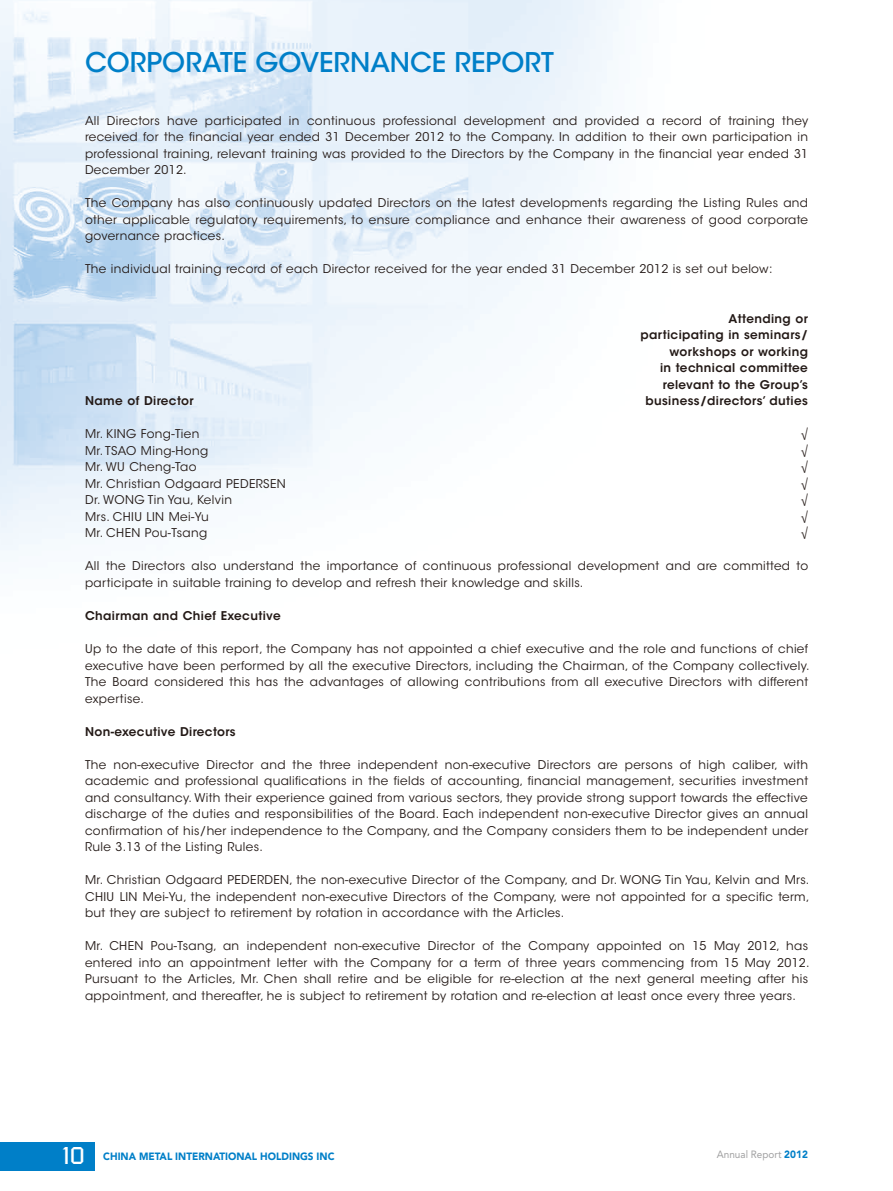
<style>
.page{position:relative;width:893px;height:1191px;background:#fff}
.page>*{position:absolute;margin:0;border:0;box-sizing:border-box;transform-origin:0 0}
.t1{font:500 27px "ITC Avant Garde Std";color:#007fc8}
.t2{font:24px "Russell Square Std";color:#fff}
.t3{font:12px/16.5px "ITC Avant Garde Std";letter-spacing:.03em;color:#231916;text-align:justify}
.t4{font:600 12px/16.5px "ITC Avant Garde Std";letter-spacing:.03em;color:#231916;text-align:right}
.t5{font:900 10.5px "Avenir LT Std";color:#007fc8;scale:.95 1}
.t6{font:10.5px "Avenir LT Std";color:#a0a0a1;scale:.95 1}
.s1{font-weight:900;color:#007fc8}
</style>
<div class="page">
<img style="left:0;top:0;width:625px;height:551px">
<div style="left:0;top:1142px;width:94px;height:28px;background:#007fc8"></div>
<h1 class="t1" style="left:85px;top:45px;width:470px">CORPORATE GOVERNANCE REPORT</h1>
<p class="t3" style="left:85px;top:112px;width:725px">All Directors have participated in continuous professional development and provided a record of training they received for the financial year ended 31 December 2012 to the Company. In addition to their own participation in professional training, relevant training was provided to the Directors by the Company in the financial year ended 31<br>December 2012.</p>
<p class="t3" style="left:85px;top:195px;width:725px">The Company has also continuously updated Directors on the latest developments regarding the Listing Rules and other applicable regulatory requirements, to ensure compliance and enhance their awareness of good corporate governance practices.</p>
<p class="t3" style="left:85px;top:261px;width:689px">The individual training record of each Director received for the year ended 31 December 2012 is set out below:</p>
<p class="t4" style="left:640px;top:310px;width:169px">Attending or<br>participating in seminars/ workshops or working<br>in technical committee relevant to the Group’s</p>
<p class="t4" style="left:85px;top:393px;width:110px">Name of Director</p>
<p class="t4" style="left:645px;top:393px;width:164px">business/directors’ duties</p>
<p class="t3" style="left:85px;top:426px;width:116px">Mr. KING Fong-Tien</p>
<p class="t3" style="left:801px;top:426px;width:9px">√</p>
<p class="t3" style="left:85px;top:442px;width:29px">Mr. TSAO</p>
<p class="t3" style="left:141px;top:442px;width:69px">Ming-Hong</p>
<p class="t3" style="left:801px;top:442px;width:9px">√</p>
<p class="t3" style="left:85px;top:459px;width:113px">Mr. WU Cheng-Tao</p>
<p class="t3" style="left:801px;top:459px;width:9px">√</p>
<p class="t3" style="left:85px;top:475px;width:171px">Mr. Christian Odgaard PEDERSEN</p>
<p class="t3" style="left:801px;top:475px;width:9px">√</p>
<p class="t3" style="left:85px;top:492px;width:30px">Dr. WONG</p>
<p class="t3" style="left:148px;top:492px;width:86px">Tin Yau, Kelvin</p>
<p class="t3" style="left:801px;top:492px;width:9px">√</p>
<p class="t3" style="left:85px;top:508px;width:125px">Mrs. CHIU LIN Mei-Yu</p>
<p class="t3" style="left:801px;top:508px;width:9px">√</p>
<p class="t3" style="left:85px;top:525px;width:40px">Mr. CHEN</p>
<p class="t3" style="left:145px;top:525px;width:64px">Pou-Tsang</p>
<p class="t3" style="left:801px;top:525px;width:9px">√</p>
<p class="t3" style="left:85px;top:558px;width:724px">All the Directors also understand the importance of continuous professional development and are committed to participate in suitable training to develop and refresh their knowledge and skills.</p>
<p class="t4" style="left:85px;top:607px;width:197px">Chairman and Chief Executive</p>
<p class="t3" style="left:85px;top:640px;width:726px;text-align:left">Up to the date of this report, the Company has not appointed a chief executive and the role and functions of chief executive have been performed by all the executive Directors, including the Chairman, of the Company collectively.<br>The Board considered this has the advantages of allowing contributions from all executive Directors with different expertise.</p>
<p class="t4" style="left:85px;top:723px;width:152px">Non-executive Directors</p>
<p class="t3" style="left:85px;top:756px;width:725px">The non-executive Director and the three independent non-executive Directors are persons of high caliber, with academic and professional qualifications in the fields of accounting, financial management, securities investment and consultancy. With their experience gained from various sectors, they provide strong support towards the effective discharge of the duties and responsibilities of the Board. Each independent non-executive Director gives an annual confirmation of his/her independence to the Company, and the Company considers them to be independent under Rule 3.13 of the Listing Rules.</p>
<p class="t3" style="left:85px;top:871px;width:547px">Mr. Christian Odgaard PE DERDEN, the non-executive Director of the Company, and Dr. WONG</p>
<p class="t3" style="left:85px;top:871px;width:726px;text-indent:580px">Tin Yau, Kelvin and Mrs.<br>CHIU LIN Mei-Yu, the independent non-executive Directors of the Company, were not appointed for a specific term, but they are subject to retirement by rotation in accordance with the Articles.</p>
<p class="t3" style="left:85px;top:937px;width:43px">Mr. CHEN</p>
<p class="t3" style="left:85px;top:937px;width:726px;text-align:left;text-indent:66px">Pou-Tsang, an independent non-executive Director of the Company appointed on 15 May 2012, has entered into an appointment letter with the Company for a term of three years commencing from 15 May 2012.<br>Pursuant to the Articles, Mr. Chen shall retire and be eligible for re-election at the next general meeting after his appointment, and thereafter, he is subject to retirement by rotation and re-election at least once every three years.</p>
<h2 class="t2" style="left:63px;top:1141px;width:24px">10</h2>
<p class="t5" style="left:103px;top:1149px;width:245px">CHINA METAL INTERNATIONAL HOLDINGS INC</p>
<p class="t6" style="left:717px;top:1148px;width:97px">Annual Report <span class="s1">2012</span></p>
</div>
